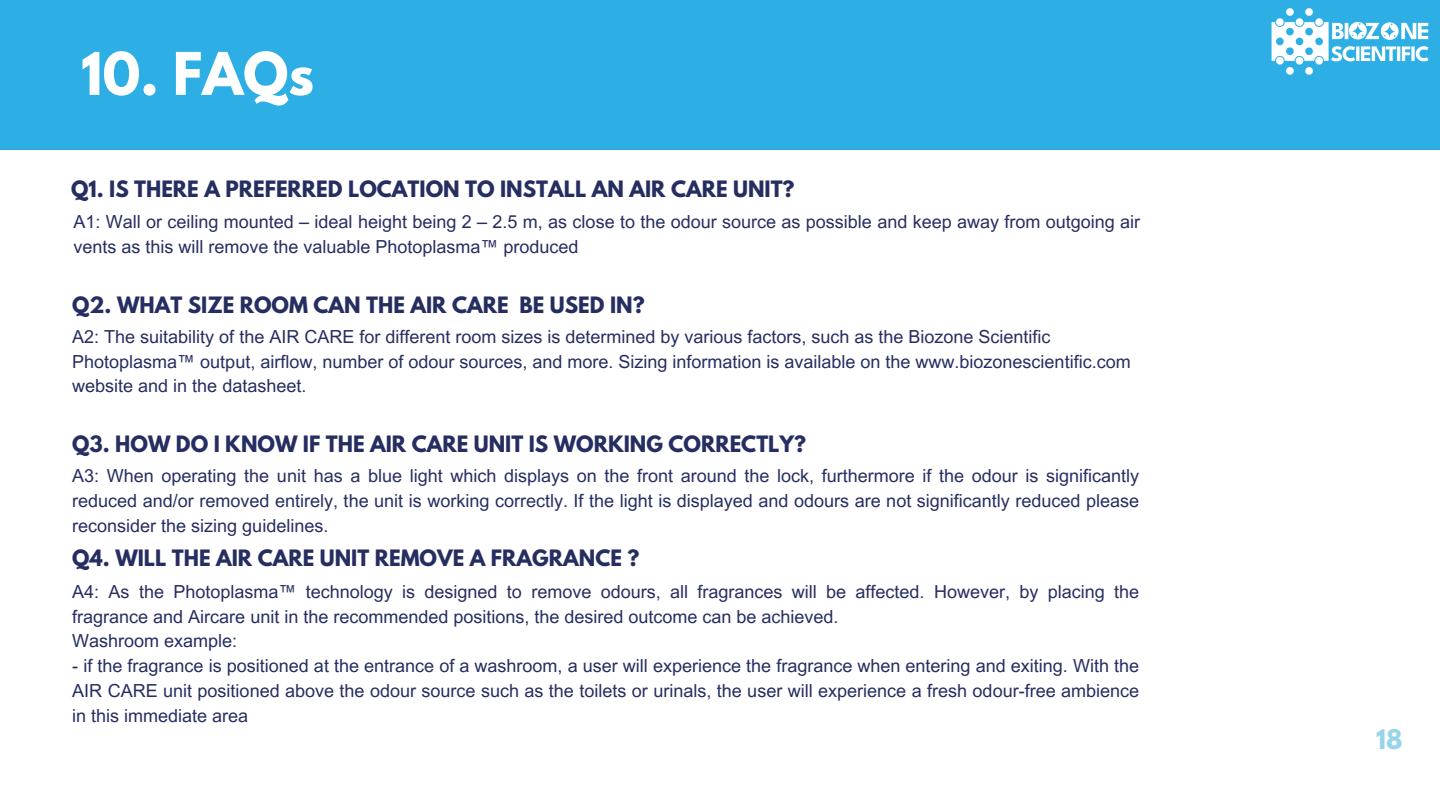
<style>
.page{position:relative;width:1440px;height:810px;background:#fff}
.page>*{position:absolute;margin:0;border:0;box-sizing:border-box;transform-origin:0 0}
.t1{font:700 52.1px "League Spartan";color:#fff}
.t2{font:700 24px "League Spartan";color:#98d5e8}
.t3{font:700 20px "League Spartan";color:#262e61}
.t4{font:18px/24.8px "Arial MT Pro";color:#262e61}
</style>
<div class="page">
<div style="left:0;top:0;width:1440px;height:150px;background:#2dafe6"></div>
<img style="left:1271px;top:8px;width:158px;height:67px">
<h1 class="t1" style="left:81px;top:48px;width:235px">10. FAQs</h1>
<h2 class="t3" style="left:71px;top:179px;width:725px">Q1. IS THERE A PREFERRED LOCATION TO INSTALL AN AIR CARE UNIT?</h2>
<p class="t4" style="left:73px;top:212px;width:1068px">A1: Wall or ceiling mounted – ideal height being 2 – 2.5 m, as close to the odour source as possible and keep away from outgoing air vents as this will remove the valuable Photoplasma™ produced</p>
<p class="t3" style="left:72px;top:295px;width:574px">Q2. WHAT SIZE ROOM CAN THE AIR CARE BE USED IN?</p>
<p class="t4" style="left:72px;top:326px;width:1060px">A2: The suitability of the AIR CARE for different room sizes is determined by various factors, such as the Biozone Scientific<br>Photoplasma™ output, airflow, number of odour sources, and more. Sizing information is available on the www.biozonescientific.com website and in the datasheet.</p>
<h2 class="t3" style="left:72px;top:434px;width:735px">Q3. HOW DO I KNOW IF THE AIR CARE UNIT IS WORKING CORRECTLY?</h2>
<p class="t4" style="left:72px;top:466px;width:1068px;text-align:justify">A3: When operating the unit has a blue light which displays on the front around the lock, furthermore if the odour is significantly reduced and/or removed entirely, the unit is working correctly. If the light is displayed and odours are not significantly reduced please reconsider the sizing guidelines.</p>
<h2 class="t3" style="left:72px;top:548px;width:569px">Q4. WILL THE AIR CARE UNIT REMOVE A FRAGRANCE ?</h2>
<p class="t4" style="left:72px;top:581px;width:1068px">A4: As the Photoplasma™ technology is designed to remove odours, all fragrances will be affected. However, by placing the fragrance and Aircare unit in the recommended positions, the desired outcome can be achieved.</p>
<h2 class="t4" style="left:72px;top:631px;width:167px">Washroom example:</h2>
<p class="t4" style="left:72px;top:656px;width:1068px;text-align:justify">- if the fragrance is positioned at the entrance of a washroom, a user will experience the fragrance when entering and exiting. With the AIR CARE unit positioned above the odour source such as the toilets or urinals, the user will experience a fresh odour-free ambience in this immediate area</p>
<p class="t2" style="left:1376px;top:727px;width:28px">18</p>
</div>
